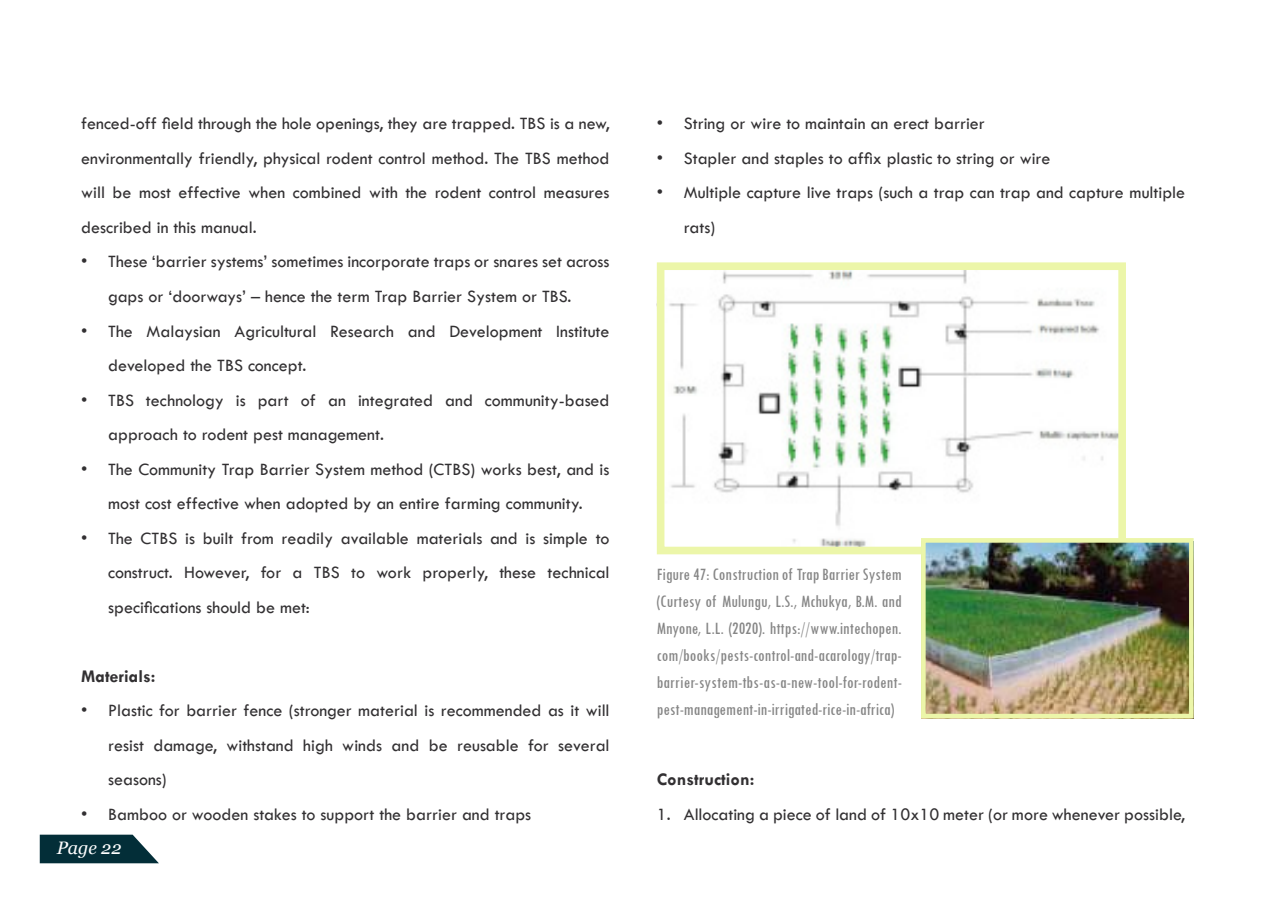
<style>
.page{position:relative;width:1276px;height:919px;background:#fff}
.page>*{position:absolute;margin:0;border:0;box-sizing:border-box;transform-origin:0 0}
.t1{font:18px/34.5px "Tw Cen";color:#323032}
.t2{font:condensed 18px/27px "Tw Cen";color:#868686;text-align:justify}
.t3{font:700 18px "Tw Cen";color:#323032}
.t4{font:italic 18px "Georgia";color:#fff}
</style>
<div class="page">
<img style="left:669px;top:271px;width:448px;height:274px">
<div style="left:657px;top:262px;width:469px;height:292px;border:8px solid #ecf6a9"></div>
<img style="left:927px;top:544px;width:260px;height:168px">
<div style="left:921px;top:538px;width:272px;height:180px;border:5px solid #ecf6a9"></div>
<svg style="left:40px;top:834px;width:119px;height:29px;background:#244952"></svg>
<p class="t1" style="left:81px;top:106px;width:530px;text-align:justify">fenced-off field through the hole openings, they are trapped. TBS is a new, environmentally friendly, physical rodent control method. The TBS method will be most effective when combined with the rodent control measures described in this manual.</p>
<p class="t1" style="left:108px;top:244px;width:503px;text-indent:-27px">• These ‘barrier systems’ sometimes incorporate traps or snares set across gaps or ‘doorways’ – hence the term Trap Barrier System or TBS.</p>
<p class="t1" style="left:108px;top:313px;width:503px;text-indent:-27px">• The Malaysian Agricultural Research and Development Institute developed the TBS concept.</p>
<p class="t1" style="left:108px;top:382px;width:503px;text-indent:-27px">• TBS technology is part of an integrated and community-based approach to rodent pest management.</p>
<p class="t1" style="left:81px;top:451px;width:530px;text-align:center">• The Community Trap Barrier System method (CTBS) works best, and is most cost effective when adopted by an entire farming community.</p>
<p class="t1" style="left:108px;top:520px;width:503px;text-align:justify;text-indent:-27px">• The CTBS is built from readily available materials and is simple to construct. However, for a TBS to work properly, these technical specifications should be met:</p>
<p class="t3" style="left:81px;top:668px;width:76px">Materials:</p>
<p class="t1" style="left:108px;top:693px;width:503px;text-align:justify;text-indent:-27px">• Plastic for barrier fence (stronger material is recommended as it will resist damage, withstand high winds and be reusable for several seasons)</p>
<p class="t1" style="left:81px;top:796px;width:452px">• Bamboo or wooden stakes to support the barrier and traps</p>
<p class="t4" style="left:57px;top:840px;width:66px">Page 22</p>
<p class="t1" style="left:657px;top:106px;width:330px">• String or wire to maintain an erect barrier</p>
<p class="t1" style="left:657px;top:141px;width:395px">• Stapler and staples to affix plastic to string or wire</p>
<p class="t1" style="left:684px;top:175px;width:503px;text-indent:-27px">• Multiple capture live traps (such a trap can trap and capture multiple rats)</p>
<p class="t2" style="left:657px;top:560px;width:246px">Figure 47: Construction of Trap Barrier System (Curtesy of Mulungu, L.S., Mchukya, B.M. and Mnyone, L.L. (2020). https://www.intechopen. com/books/pests-control-and-acarology/trap&shy;barrier-system-tbs-as-a-new-tool-for-rodent&shy;pest-management-in-irrigated-rice-in-africa)</p>
<p class="t3" style="left:657px;top:771px;width:99px">Construction:</p>
<p class="t1" style="left:657px;top:797px;width:530px">1. Allocating a piece of land of 10x10 meter (or more whenever possible,</p>
</div>
